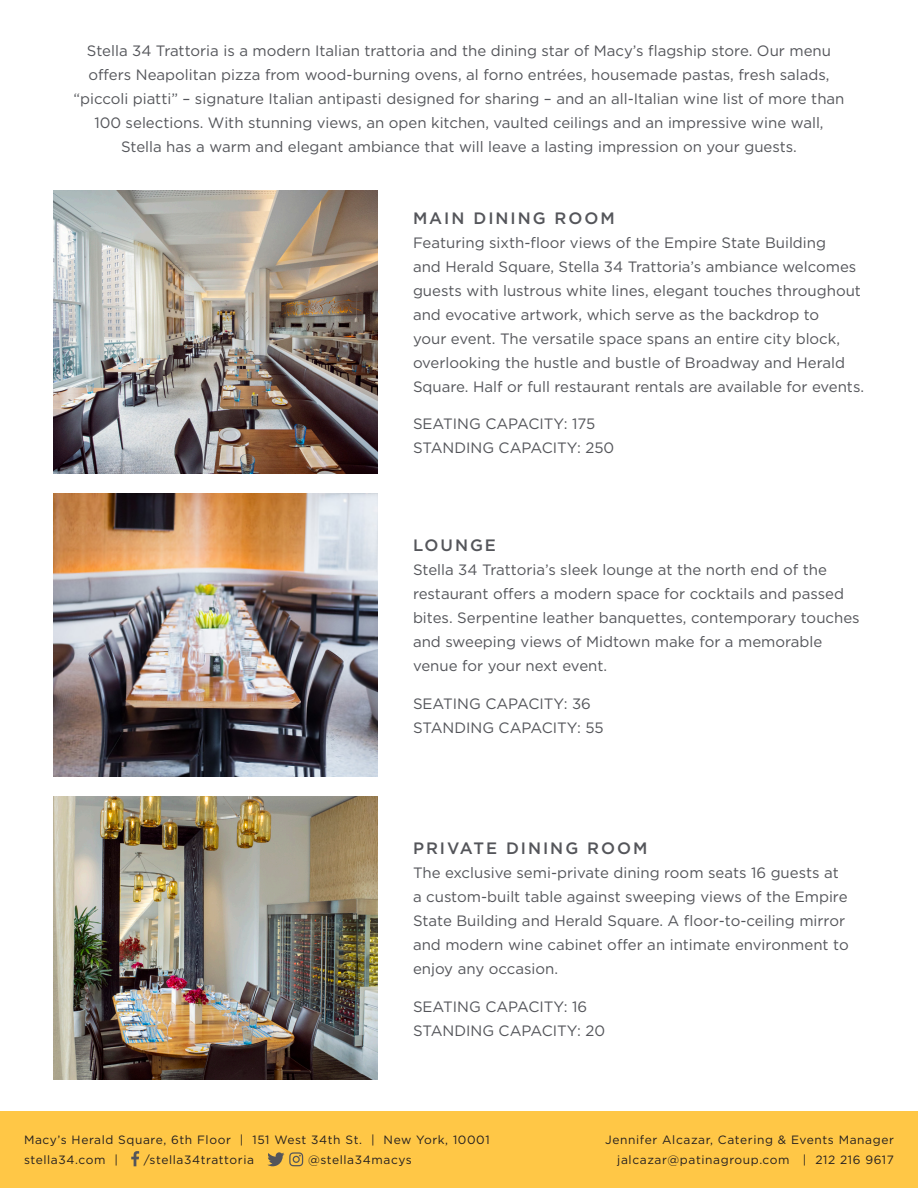
<style>
.page{position:relative;width:918px;height:1188px;background:#fff}
.page>*{position:absolute;margin:0;border:0;box-sizing:border-box;transform-origin:0 0}
.t1{font:500 16.5px "Gotham";letter-spacing:.12em;color:#54555a}
.t2{font:15px/24px "Gotham";color:#54555a}
.t3{font:12px "Gotham";letter-spacing:.05em;color:#231f20}
</style>
<div class="page">
<div style="left:0;top:1112px;width:918px;height:76px;background:#ffc746"></div>
<img style="left:53px;top:190px;width:324px;height:284px">
<img style="left:53px;top:494px;width:324px;height:283px">
<img style="left:53px;top:797px;width:324px;height:283px">
<svg style="left:131px;top:1151px;width:8px;height:15px"></svg>
<svg style="left:267px;top:1152px;width:36px;height:14px"></svg>
<p class="t2" style="left:73px;top:38px;width:773px;text-align:center">Stella 34 Trattoria is a modern Italian trattoria and the dining star of Macy’s flagship store. Our menu offers Neapolitan pizza from wood-burning ovens, al forno entrées, housemade pastas, fresh salads, “piccoli piatti” – signature Italian antipasti designed for sharing – and an all-Italian wine list of more than 100 selections. With stunning views, an open kitchen, vaulted ceilings and an impressive wine wall, Stella has a warm and elegant ambiance that will leave a lasting impression on your guests.</p>
<p class="t1" style="left:413px;top:207px;width:203px">MAIN DINING ROOM</p>
<p class="t2" style="left:413px;top:230px;width:453px">Featuring sixth-floor views of the Empire State Building<br>and Herald Square, Stella 34 Trattoria’s ambiance welcomes guests with lustrous white lines, elegant touches throughout and evocative artwork, which serve as the backdrop to<br>your event. The versatile space spans an entire city block, overlooking the hustle and bustle of Broadway and Herald Square. Half or full restaurant rentals are available for events.</p>
<p class="t2" style="left:413px;top:412px;width:203px">SEATING CAPACITY: 175<br>STANDING CAPACITY: 250</p>
<p class="t1" style="left:413px;top:534px;width:84px">LOUNGE</p>
<p class="t2" style="left:413px;top:557px;width:448px">Stella 34 Trattoria’s sleek lounge at the north end of the restaurant offers a modern space for cocktails and passed bites. Serpentine leather banquettes, contemporary touches and sweeping views of Midtown make for a memorable venue for your next event.</p>
<p class="t2" style="left:413px;top:691px;width:192px">SEATING CAPACITY: 36<br>STANDING CAPACITY: 55</p>
<p class="t1" style="left:413px;top:838px;width:236px">PRIVATE DINING ROOM</p>
<p class="t2" style="left:413px;top:861px;width:437px">The exclusive semi-private dining room seats 16 guests at a custom-built table against sweeping views of the Empire State Building and Herald Square. A floor-to-ceiling mirror and modern wine cabinet offer an intimate environment to enjoy any occasion.</p>
<p class="t2" style="left:413px;top:994px;width:194px">SEATING CAPACITY: 16<br>STANDING CAPACITY: 20</p>
<p class="t3" style="left:24px;top:1132px;width:467px">Macy’s Herald Square, 6th Floor | 151 West 34th St. | New York, 10001</p>
<p class="t3" style="left:24px;top:1152px;width:96px">stella34.com |</p>
<p class="t3" style="left:144px;top:1152px;width:112px">/stella34trattoria</p>
<p class="t3" style="left:308px;top:1152px;width:105px">@stella34macys</p>
<p class="t3" style="left:605px;top:1132px;width:290px">Jennifer Alcazar, Catering &amp; Events Manager</p>
<p class="t3" style="left:617px;top:1152px;width:278px">jalcazar@patinagroup.com | 212 216 9617</p>
</div>
